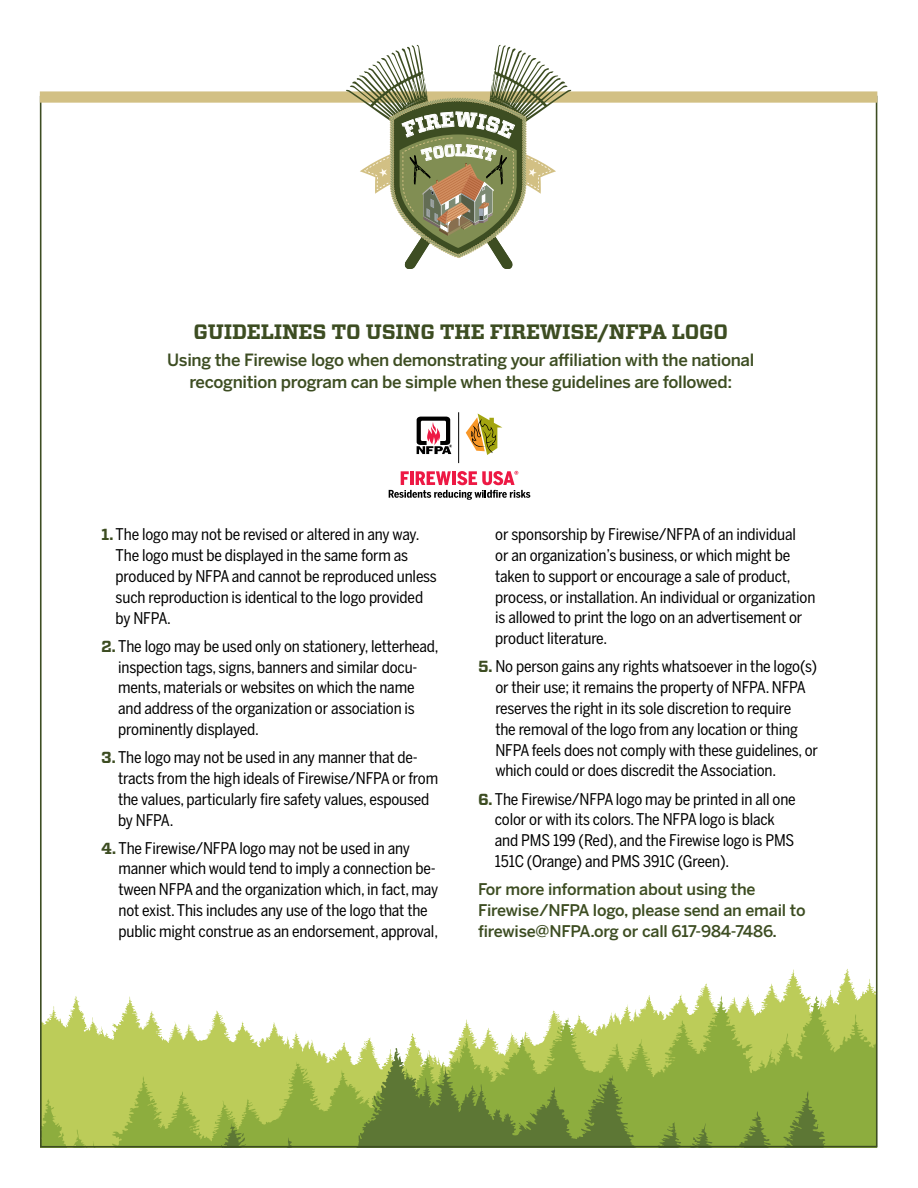
<style>
.page{position:relative;width:918px;height:1188px;background:#fff}
.page>*{position:absolute;margin:0;border:0;box-sizing:border-box;transform-origin:0 0}
.t1{font:700 20.85px "Vitesse";letter-spacing:-.015em;color:#3d4d22}
.t2{font:500 16.8px/22.4px "Benton Sans";letter-spacing:-.02em;color:#3d4d22;text-align:center}
.t3{font:16.05px/20.9px "Benton Sans Condensed";letter-spacing:-.01em;color:#000}
.t4{font:500 16.05px/20.9px "Benton Sans";letter-spacing:-.015em;color:#3d4d22}
.s1{font-family:"Vitesse";font-weight:700;color:#3d4d22}
</style>
<div class="page">
<svg style="left:681px;top:969px;width:194px;height:26px"></svg>
<svg style="left:43px;top:995px;width:832px;height:52px"></svg>
<svg style="left:43px;top:1047px;width:832px;height:98px;background:#96b048"></svg>
<div style="left:40px;top:91px;width:837px;height:12px;background:#d2c084"></div>
<svg style="left:466px;top:414px;width:36px;height:41px"></svg>
<svg style="left:417px;top:417px;width:35px;height:37px"></svg>
<hr style="left:458px;top:412px;width:1px;height:51px;background:#000">
<svg style="left:389px;top:471px;width:141px;height:29px"></svg>
<svg style="left:346px;top:45px;width:225px;height:224px"></svg>
<p class="t1" style="left:194px;top:318px;width:536px">GUIDELINES TO USING THE FIREWISE/NFPA LOGO</p>
<p class="t2" style="left:167px;top:349px;width:589px">Using the Firewise logo when demonstrating your affiliation with the national recognition program can be simple when these guidelines are followed:</p>
<p class="t3" style="left:116px;top:524px;width:323px;text-indent:-14px"><span class="s1">1.</span> The logo may not be revised or altered in any way.<br>The logo must be displayed in the same form as produced by NFPA and cannot be reproduced unless such reproduction is identical to the logo provided by NFPA.</p>
<p class="t3" style="left:118px;top:635px;width:322px;text-indent:-17px"><span class="s1">2.</span> The logo may be used only on stationery, letterhead, inspection tags, signs, banners and similar docu&shy;ments, materials or websites on which the name and address of the organization or association is prominently displayed.</p>
<p class="t3" style="left:118px;top:747px;width:322px;text-indent:-17px"><span class="s1">3.</span> The logo may not be used in any manner that de&shy;tracts from the high ideals of Firewise/NFPA or from the values, particularly fire safety values, espoused by NFPA.</p>
<p class="t3" style="left:119px;top:837px;width:321px;text-indent:-17px"><span class="s1">4.</span> The Firewise/NFPA logo may not be used in any manner which would tend to imply a connection be&shy;tween NFPA and the organization which, in fact, may not exist. This includes any use of the logo that the public might construe as an endorsement, approval,</p>
<p class="t3" style="left:495px;top:524px;width:322px">or sponsorship by Firewise/NFPA of an individual<br>or an organization’s business, or which might be taken to support or encourage a sale of product, process, or installation. An individual or organization is allowed to print the logo on an advertisement or product literature.</p>
<p class="t3" style="left:495px;top:656px;width:324px;text-indent:-17px"><span class="s1">5.</span> No person gains any rights whatsoever in the logo(s) or their use; it remains the property of NFPA. NFPA reserves the right in its sole discretion to require<br>the removal of the logo from any location or thing NFPA feels does not comply with these guidelines, or which could or does discredit the Association.</p>
<p class="t3" style="left:495px;top:788px;width:302px;text-indent:-17px"><span class="s1">6.</span> The Firewise/NFPA logo may be printed in all one color or with its colors. The NFPA logo is black and PMS 199 (Red), and the Firewise logo is PMS 151C (Orange) and PMS 391C (Green).</p>
<p class="t4" style="left:478px;top:879px;width:329px">For more information about using the<br>Firewise/NFPA logo, please send an email to firewise@NFPA.org or call 617-984-7486.</p>
</div>
